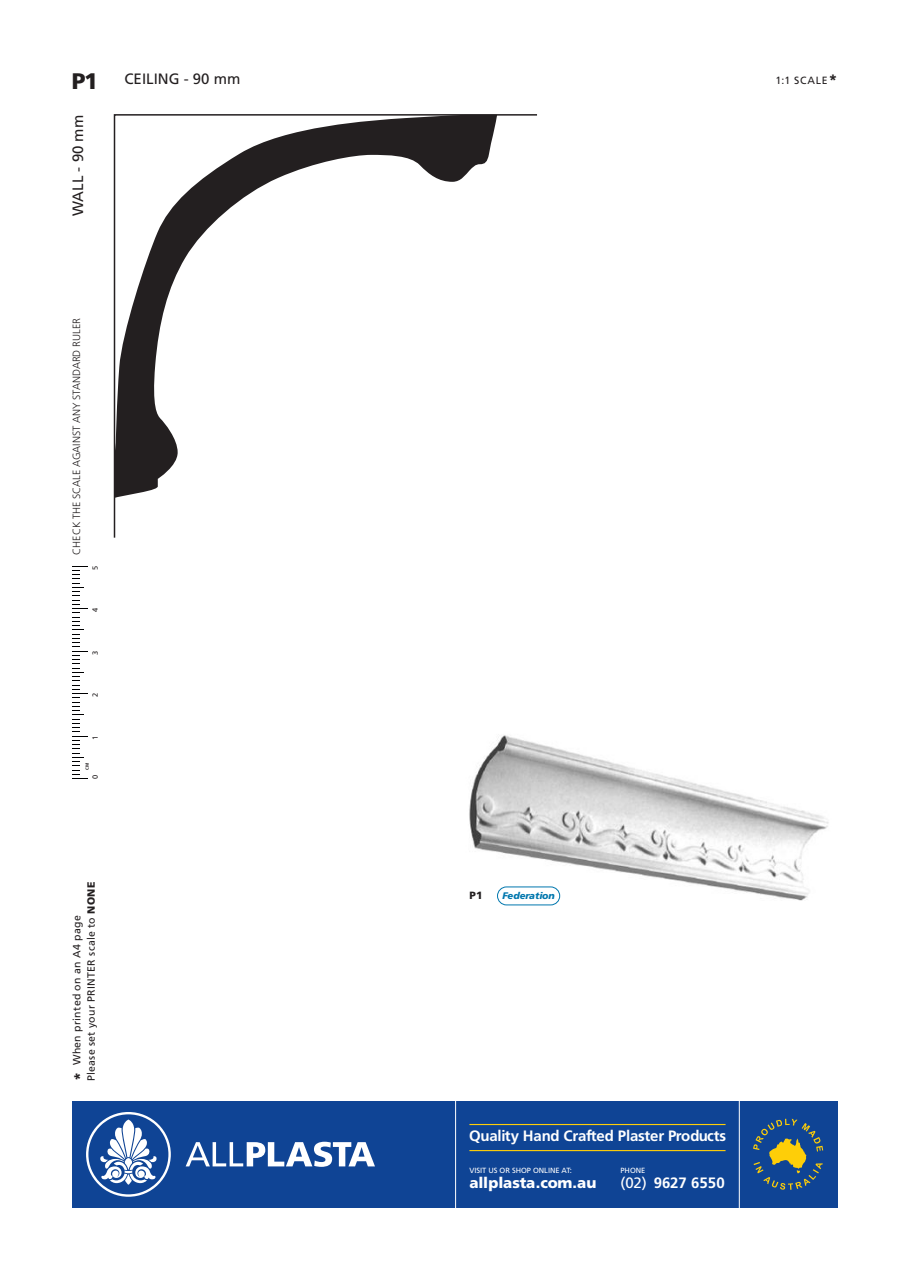
<style>
.page{position:relative;width:910px;height:1280px;background:#fff}
.page>*{position:absolute;margin:0;border:0;box-sizing:border-box;transform-origin:0 0}
.t1{font:900 22.5px "Frutiger";color:#231f20}
.t2{font:700 15px "Frutiger";letter-spacing:-.01em;color:#fff}
.t3{font:15px "Frutiger";color:#231f20}
.t4{font:900 15px "Frutiger";letter-spacing:-.01em;color:#fff}
.t5{font:10.5px/14.4px "Frutiger";letter-spacing:.025em;color:#231f20}
.t6{font:300 10.5px "Frutiger";letter-spacing:-.005em;color:#231f20}
.t7{font:900 10.5px "Frutiger";color:#231f20}
.t8{font:italic 900 9.6px "Frutiger";color:#0077ae}
.t9{font:7.5px "Frutiger";letter-spacing:-.005em;color:#fff}
.t10{font:7.5px "Frutiger";color:#231f20}
.t11{font:700 4.5px "Frutiger";color:#231f20}
.s1{font-weight:900;font-size:15px}
.s2{font-weight:900}
.s3{font-weight:400}
</style>
<div class="page">
<img style="left:469px;top:735px;width:360px;height:171px">
<div style="left:72px;top:1101px;width:766px;height:107px;background:#0f4495"></div>
<svg style="left:72px;top:566px;width:16px;height:213px"></svg>
<svg style="left:753px;top:1119px;width:70px;height:71px"></svg>
<hr style="left:469px;top:1124px;width:257px;height:1px;background:#fece08">
<hr style="left:469px;top:1150px;width:257px;height:1px;background:#fece08">
<svg style="left:186px;top:1142px;width:189px;height:25px"></svg>
<svg style="left:86px;top:1112px;width:85px;height:85px"></svg>
<hr style="left:739px;top:1097px;width:1px;height:127px;background:#fff">
<hr style="left:455px;top:1097px;width:1px;height:127px;background:#fff">
<div style="left:497px;top:887px;width:63px;height:18px;background:#fff;border-radius:9px"></div>
<div style="left:497px;top:886px;width:63px;height:19px;border:1px solid #0077ae;border-radius:9px"></div>
<svg style="left:113px;top:114px;width:424px;height:424px"></svg>
<svg style="left:114px;top:115px;width:383px;height:383px"></svg>
<h1 class="t1" style="left:72px;top:68px;width:27px">P1</h1>
<h2 class="t3" style="left:69px;top:216px;width:103px;rotate:-90deg">WALL - 90 mm</h2>
<h2 class="t3" style="left:124px;top:70px;width:117px">CEILING - 90 mm</h2>
<p class="t5" style="left:775px;top:73px;width:64px">1:1 SCALE<span class="s1">*</span></p>
<p class="t6" style="left:71px;top:555px;width:238px;rotate:-90deg">CHECK THE SCALE AGAINST ANY STANDARD RULER</p>
<p class="t10" style="left:91px;top:569px;width:6px;rotate:-90deg">5</p>
<p class="t10" style="left:91px;top:612px;width:6px;rotate:-90deg">4</p>
<p class="t10" style="left:91px;top:654px;width:6px;rotate:-90deg">3</p>
<p class="t10" style="left:91px;top:697px;width:6px;rotate:-90deg">2</p>
<p class="t10" style="left:91px;top:739px;width:6px;rotate:-90deg">1</p>
<p class="t11" style="left:85px;top:770px;width:8px;rotate:-90deg">CM</p>
<p class="t10" style="left:91px;top:779px;width:6px;rotate:-90deg">0</p>
<p class="t5" style="left:69px;top:1081px;width:201px;rotate:-90deg"><span class="s1">*</span> When printed on an A4 page<br>Please set your PRINTER scale to <span class="s2">NONE</span></p>
<p class="t7" style="left:469px;top:889px;width:15px">P1</p>
<p class="t8" style="left:502px;top:890px;width:54px">Federation</p>
<h2 class="t2" style="left:469px;top:1127px;width:258px">Quality Hand Crafted Plaster Products</h2>
<p class="t9" style="left:469px;top:1165px;width:104px">VISIT US OR SHOP ONLINE AT:</p>
<h2 class="t4" style="left:469px;top:1173px;width:128px">allplasta.com.au</h2>
<p class="t9" style="left:621px;top:1165px;width:26px">PHONE</p>
<h2 class="t2" style="left:621px;top:1174px;width:106px"><span class="s3">(02)</span> 9627 6550</h2>
</div>
